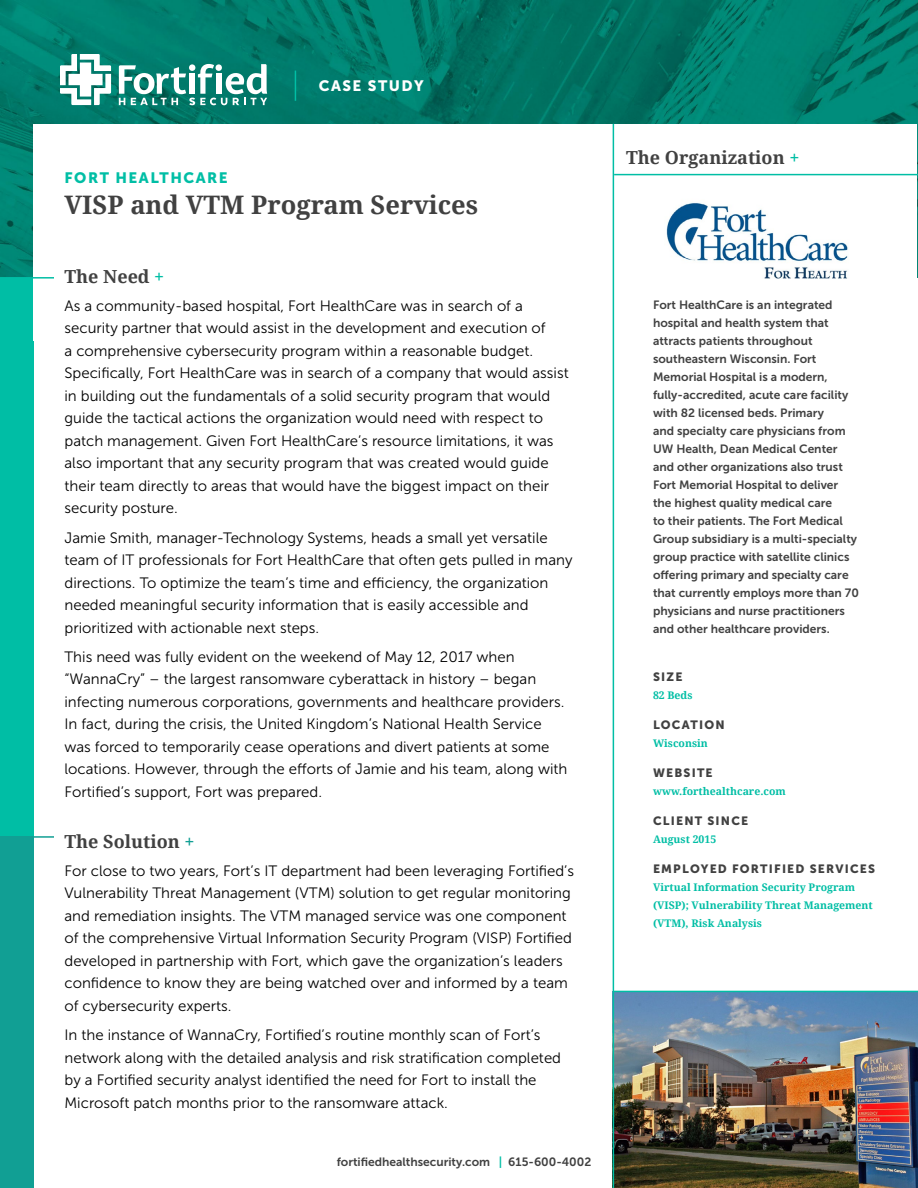
<style>
.page{position:relative;width:918px;height:1188px;background:#fff}
.page>*{position:absolute;margin:0;border:0;box-sizing:border-box;transform-origin:0 0}
.t1{font:700 25.5px "Droid Serif";color:#414141}
.t2{font:700 18px "Droid Serif";color:#414141}
.t3{font:15px/22.5px "Museo Sans 300";color:#000}
.t4{font:15px "Museo Sans 900";letter-spacing:.1em;color:#00bea5}
.t5{font:15px "Museo Sans 900";letter-spacing:.1em;color:#fff}
.t6{font:12px/18px "Museo Sans 700";color:#414141}
.t7{font:12px "Museo Sans 900";letter-spacing:.1em;color:#414141}
.t8{font:700 10.5px/18px "Droid Serif";color:#00bea5}
.s1{color:#00bea5}
.s2{color:#119f94}
</style>
<div class="page">
<img style="left:614px;top:992px;width:304px;height:196px">
<div style="left:0;top:277px;width:34px;height:561px;background:#00bea5"></div>
<img style="left:0;top:0;width:918px;height:277px">
<div style="left:34px;top:124px;width:883px;height:217px;background:#fff"></div>
<svg style="left:60px;top:54px;width:51px;height:51px"></svg>
<svg style="left:119px;top:64px;width:148px;height:41px"></svg>
<hr style="left:295px;top:71px;width:1px;height:30px;background:#00bea5">
<img style="left:666px;top:203px;width:182px;height:76px">
<hr style="left:613px;top:124px;width:1px;height:1064px;background:#00bea5">
<hr style="left:614px;top:174px;width:304px;height:1px;background:#00bea5">
<hr style="left:0;top:277px;width:54px;height:2px;background:#00bea5">
<hr style="left:0;top:836px;width:54px;height:2px;background:#119f94">
<div style="left:0;top:837px;width:34px;height:351px;background:#119f94"></div>
<hr style="left:614px;top:991px;width:304px;height:1px;background:#00bea5">
<p class="t5" style="left:319px;top:77px;width:106px">CASE STUDY</p>
<p class="t4" style="left:64px;top:169px;width:165px">FORT HEALTHCARE</p>
<h1 class="t1" style="left:64px;top:190px;width:415px">VISP and VTM Program Services</h1>
<p class="t2" style="left:64px;top:266px;width:101px">The Need <span class="s1">+</span></p>
<p class="t3" style="left:64px;top:295px;width:506px">As a community-based hospital, Fort HealthCare was in search of a security partner that would assist in the development and execution of<br>a comprehensive cybersecurity program within a reasonable budget.<br>Specifically, Fort HealthCare was in search of a company that would assist in building out the fundamentals of a solid security program that would guide the tactical actions the organization would need with respect to patch management. Given Fort HealthCare’s resource limitations, it was also important that any security program that was created would guide their team directly to areas that would have the biggest impact on their security posture.</p>
<p class="t3" style="left:64px;top:526px;width:510px">Jamie Smith, manager-Technology Systems, heads a small yet versatile team of IT professionals for Fort HealthCare that often gets pulled in many directions. To optimize the team’s time and efficiency, the organization needed meaningful security information that is easily accessible and prioritized with actionable next steps.</p>
<p class="t3" style="left:64px;top:646px;width:504px">This need was fully evident on the weekend of May 12, 2017 when “WannaCry” – the largest ransomware cyberattack in history – began infecting numerous corporations, governments and healthcare providers.<br>In fact, during the crisis, the United Kingdom’s National Health Service was forced to temporarily cease operations and divert patients at some locations. However, through the efforts of Jamie and his team, along with Fortified’s support, Fort was prepared.</p>
<p class="t2" style="left:64px;top:831px;width:132px">The Solution <span class="s2">+</span></p>
<p class="t3" style="left:64px;top:859px;width:511px">For close to two years, Fort’s IT department had been leveraging Fortified’s Vulnerability Threat Management (VTM) solution to get regular monitoring and remediation insights. The VTM managed service was one component of the comprehensive Virtual Information Security Program (VISP) Fortified developed in partnership with Fort, which gave the organization’s leaders confidence to know they are being watched over and informed by a team of cybersecurity experts.</p>
<p class="t3" style="left:64px;top:1024px;width:498px">In the instance of WannaCry, Fortified’s routine monthly scan of Fort’s network along with the detailed analysis and risk stratification completed by a Fortified security analyst identified the need for Fort to install the Microsoft patch months prior to the ransomware attack.</p>
<p class="t6" style="left:337px;top:1153px;width:256px">fortifiedhealthsecurity.com <span class="s1">|</span> 615-600-4002</p>
<p class="t2" style="left:626px;top:147px;width:175px">The Organization <span class="s1">+</span></p>
<p class="t6" style="left:653px;top:296px;width:207px">Fort HealthCare is an integrated hospital and health system that attracts patients throughout southeastern Wisconsin. Fort Memorial Hospital is a modern, fully-accredited, acute care facility with 82 licensed beds. Primary<br>and specialty care physicians from UW Health, Dean Medical Center and other organizations also trust Fort Memorial Hospital to deliver the highest quality medical care<br>to their patients. The Fort Medical Group subsidiary is a multi-specialty group practice with satellite clinics offering primary and specialty care that currently employs more than 70 physicians and nurse practitioners and other healthcare providers.</p>
<p class="t7" style="left:653px;top:670px;width:31px">SIZE</p>
<p class="t8" style="left:653px;top:687px;width:41px">82 Beds</p>
<p class="t7" style="left:653px;top:718px;width:73px">LOCATION</p>
<p class="t8" style="left:653px;top:735px;width:56px">Wisconsin</p>
<p class="t7" style="left:653px;top:766px;width:61px">WEBSITE</p>
<p class="t8" style="left:653px;top:783px;width:134px">www.forthealthcare.com</p>
<p class="t7" style="left:653px;top:814px;width:97px">CLIENT SINCE</p>
<p class="t8" style="left:653px;top:831px;width:65px">August 2015</p>
<p class="t7" style="left:653px;top:862px;width:224px">EMPLOYED FORTIFIED SERVICES</p>
<p class="t8" style="left:653px;top:879px;width:221px">Virtual Information Security Program (VISP); Vulnerability Threat Management (VTM), Risk Analysis</p>
</div>
